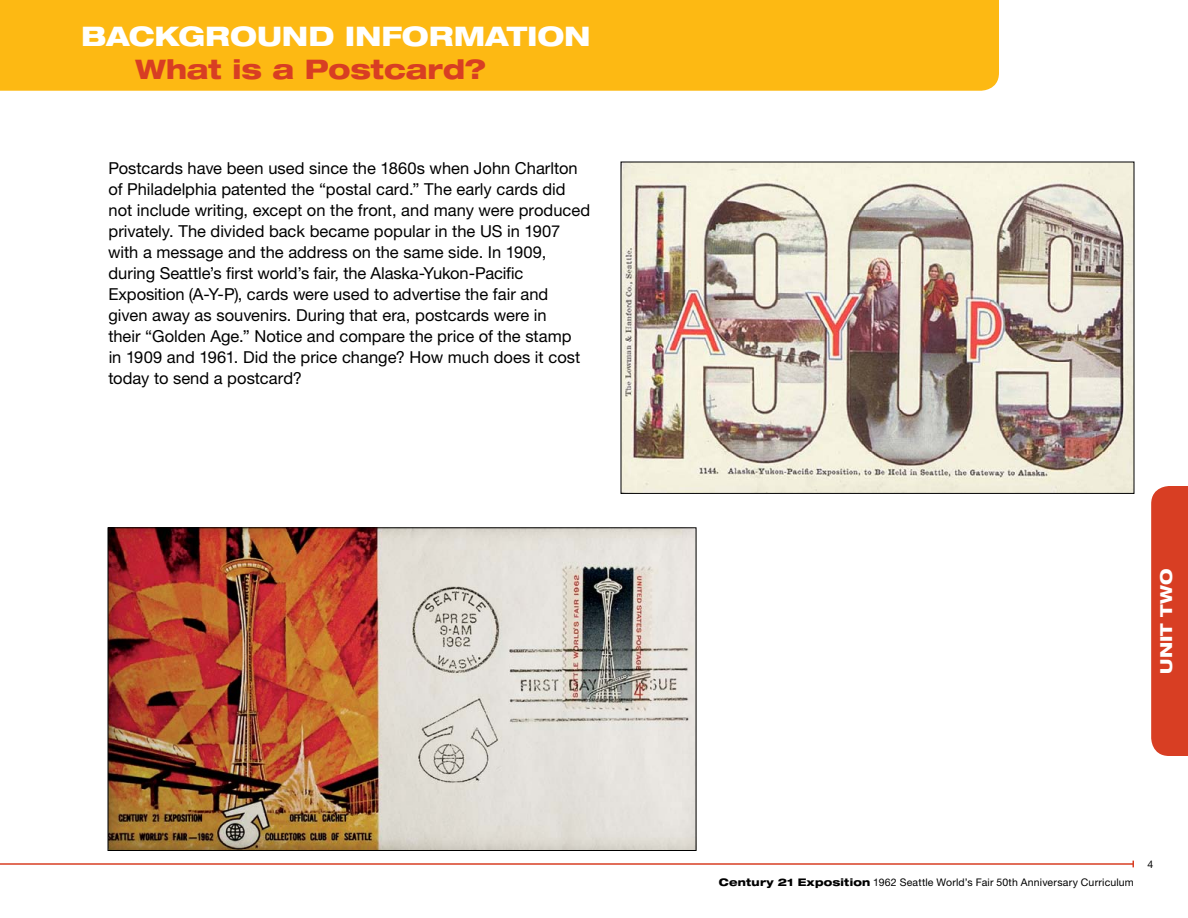
<style>
.page{position:relative;width:1188px;height:918px;background:#fff}
.page>*{position:absolute;margin:0;border:0;box-sizing:border-box;transform-origin:0 0}
.t1{font:800 expanded 27px "Helvetica Neue LT Std";letter-spacing:-.005em;color:#fff}
.t2{font:800 expanded 27px "Helvetica Neue LT Std";letter-spacing:-.005em;color:#d83e23}
.t3{font:16.5px/21px "Helvetica Neue LT Std";color:#000}
.t4{font:800 expanded 16.5px "Helvetica Neue LT Std";color:#fff}
.t5{font:10.5px "Helvetica Neue LT Std";letter-spacing:.015em;color:#000}
.s1{font-weight:800;font-stretch:expanded}
</style>
<div class="page">
<div style="left:1151px;top:486px;width:37px;height:270px;background:#d83e23"></div>
<hr style="left:0;top:863px;width:1133px;height:2px;background:#d83e23">
<svg style="left:1132px;top:861px;width:2px;height:6px"></svg>
<div style="left:0;top:0;width:999px;height:91px;background:#fdb913"></div>
<img style="left:110px;top:529px;width:584px;height:320px">
<img style="left:623px;top:164px;width:509px;height:328px">
<h1 class="t1" style="left:81px;top:19px;width:511px">BACKGROUND INFORMATION</h1>
<h1 class="t2" style="left:135px;top:52px;width:353px">What is a Postcard?</h1>
<p class="t3" style="left:108px;top:157px;width:484px">Postcards have been used since the 1860s when John Charlton of Philadelphia patented the “postal card.” The early cards did not include writing, except on the front, and many were produced privately. The divided back became popular in the US in 1907 with a message and the address on the same side. In 1909, during Seattle’s first world’s fair, the Alaska-Yukon-Pacific Exposition (A-Y-P), cards were used to advertise the fair and given away as souvenirs. During that era, postcards were in<br>their “Golden Age.” Notice and compare the price of the stamp<br>in 1909 and 1961. Did the price change? How much does it cost today to send a postcard?</p>
<p class="t4" style="left:1156px;top:674px;width:107px;rotate:-90deg">unit two</p>
<p class="t5" style="left:719px;top:876px;width:417px"><span class="s1">Century 21 Exposition</span> 1962 Seattle World’s Fair 50th Anniversary Curriculum</p>
<p class="t5" style="left:1148px;top:858px;width:7px">4</p>
</div>
